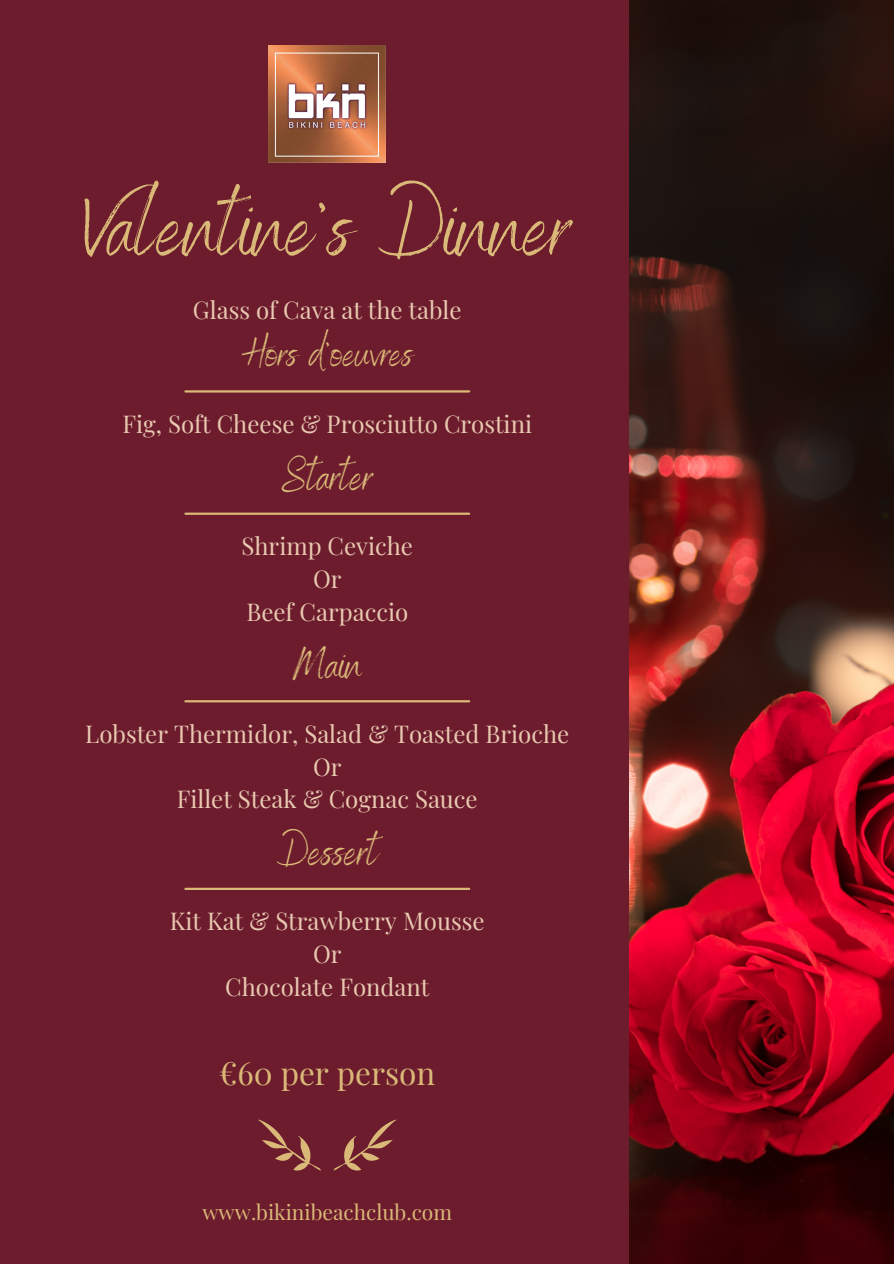
<style>
.page{position:relative;width:894px;height:1264px;background:#fff}
.page>*{position:absolute;margin:0;border:0;box-sizing:border-box;transform-origin:0 0}
.t1{font:93px "Benedict";color:#dab978}
.t2{font:45px "Benedict";color:#dab978}
.t3{font:42px "Benedict";color:#dab978}
.t4{font:31.5px "Playfair Display";color:#dab978}
.t5{font:24px/32.7px "Playfair Display";color:#e8c9b1;text-align:center}
.t6{font:21px "Playfair Display";color:#dab978}
</style>
<div class="page">
<div style="left:0;top:0;width:893px;height:1263px;background:#6d1c2d"></div>
<img style="left:629px;top:0;width:264px;height:1263px">
<svg style="left:333px;top:1119px;width:63px;height:52px"></svg>
<svg style="left:258px;top:1119px;width:63px;height:52px"></svg>
<hr style="left:185px;top:512px;width:284px;height:3px;background:#dab978">
<hr style="left:185px;top:700px;width:284px;height:2px;background:#dab978">
<hr style="left:185px;top:887px;width:284px;height:3px;background:#dab978">
<img style="left:269px;top:45px;width:117px;height:117px">
<hr style="left:185px;top:390px;width:284px;height:2px;background:#dab978">
<h4 class="t1" style="left:84px;top:166px;width:487px">Valentine's Dinner</h4>
<h4 class="t5" style="left:193px;top:292px;width:270px">Glass of Cava at the table</h4>
<h3 class="t3" style="left:242px;top:326px;width:172px">Hors d'oeuvres</h3>
<p class="t5" style="left:122px;top:407px;width:411px">Fig, Soft Cheese &amp; Prosciutto Crostini</p>
<h2 class="t2" style="left:282px;top:447px;width:92px">Starter</h2>
<h4 class="t5" style="left:241px;top:529px;width:173px">Shrimp Ceviche<br>Or<br>Beef Carpaccio</h4>
<h1 class="t2" style="left:293px;top:635px;width:70px">Main</h1>
<h2 class="t5" style="left:85px;top:716px;width:485px">Lobster Thermidor, Salad &amp; Toasted Brioche<br>Or<br>Fillet Steak &amp; Cognac Sauce</h2>
<h4 class="t2" style="left:277px;top:822px;width:102px">Dessert</h4>
<h4 class="t5" style="left:170px;top:904px;width:316px">Kit Kat &amp; Strawberry Mousse<br>Or<br>Chocolate Fondant</h4>
<h2 class="t4" style="left:219px;top:1050px;width:217px">€60 per person</h2>
<h2 class="t6" style="left:202px;top:1196px;width:251px">www.bikinibeachclub.com</h2>
</div>
